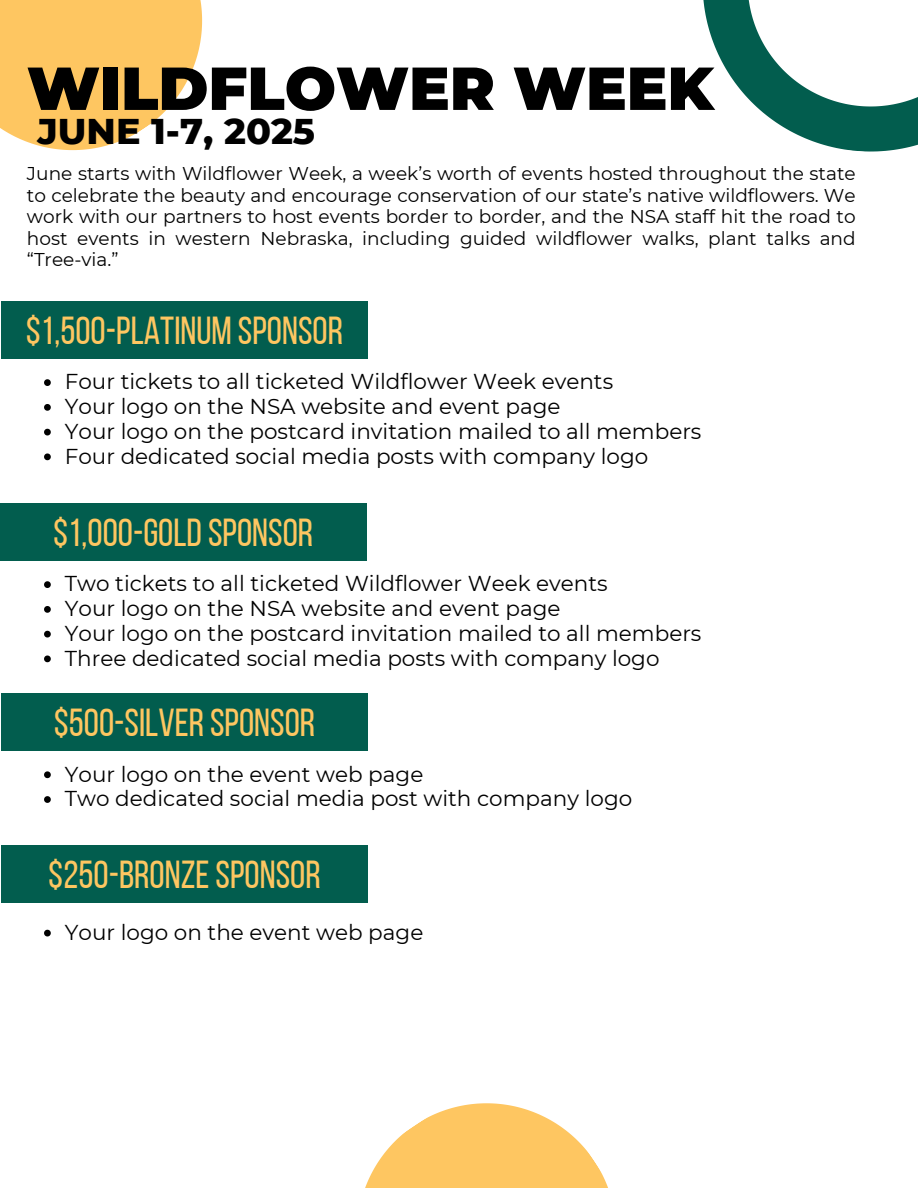
<style>
.page{position:relative;width:918px;height:1188px;background:#fff}
.page>*{position:absolute;margin:0;border:0;box-sizing:border-box;transform-origin:0 0}
.t1{font:900 60.45px "Montserrat";color:#000}
.t2{font:39px "Bebas Neue";color:#fec661}
.t3{font:800 36.45px "Montserrat";color:#000}
.t4{font:21.45px "Montserrat";color:#000}
.t5{font:18.45px/21.3px "Montserrat";color:#000;text-align:justify}
</style>
<div class="page">
<svg style="left:0;top:0;width:203px;height:151px;background:#fecd76"></svg>
<svg style="left:365px;top:1103px;width:243px;height:85px;fill:#fec661"></svg>
<svg style="left:703px;top:0;width:215px;height:152px"></svg>
<div style="left:1px;top:301px;width:367px;height:57px;background:#025d4e"></div>
<svg style="left:44px;top:379px;width:7px;height:7px"></svg>
<svg style="left:44px;top:404px;width:7px;height:7px"></svg>
<svg style="left:44px;top:429px;width:7px;height:6px"></svg>
<svg style="left:44px;top:453px;width:7px;height:7px"></svg>
<div style="left:0;top:503px;width:367px;height:57px;background:#025d4e"></div>
<svg style="left:44px;top:581px;width:7px;height:7px"></svg>
<svg style="left:44px;top:606px;width:7px;height:7px"></svg>
<svg style="left:44px;top:631px;width:7px;height:7px"></svg>
<svg style="left:44px;top:656px;width:7px;height:6px"></svg>
<div style="left:1px;top:693px;width:367px;height:58px;background:#025d4e"></div>
<svg style="left:44px;top:771px;width:7px;height:7px"></svg>
<svg style="left:44px;top:796px;width:7px;height:7px"></svg>
<div style="left:1px;top:846px;width:367px;height:57px;background:#025d4e"></div>
<svg style="left:44px;top:930px;width:7px;height:6px"></svg>
<h1 class="t1" style="left:27px;top:51px;width:688px">WILDFLOWER WEEK</h1>
<h1 class="t3" style="left:38px;top:108px;width:279px">JUNE 1-7, 2025</h1>
<p class="t5" style="left:27px;top:163px;width:830px">June starts with Wildflower Week, a week’s worth of events hosted throughout the state to celebrate the beauty and encourage conservation of our state’s native wildflowers. We work with our partners to host events border to border, and the NSA staff hit the road to host events in western Nebraska, including guided wildflower walks, plant talks and “Tree-via.”</p>
<p class="t2" style="left:26px;top:315px;width:319px">$1,500-PLATINUM SPONSOR</p>
<p class="t4" style="left:65px;top:369px;width:550px">Four tickets to all ticketed Wildflower Week events</p>
<h2 class="t4" style="left:65px;top:393px;width:497px">Your logo on the NSA website and event page</h2>
<p class="t4" style="left:65px;top:418px;width:638px">Your logo on the postcard invitation mailed to all members</p>
<p class="t4" style="left:65px;top:443px;width:585px">Four dedicated social media posts with company logo</p>
<p class="t2" style="left:53px;top:517px;width:262px">$1,000-GOLDSPONSOR</p>
<p class="t4" style="left:65px;top:571px;width:544px">Two tickets to all ticketed Wildflower Week events</p>
<h2 class="t4" style="left:65px;top:595px;width:497px">Your logo on the NSA website and event page</h2>
<p class="t4" style="left:65px;top:620px;width:638px">Your logo on the postcard invitation mailed to all members</p>
<p class="t4" style="left:65px;top:645px;width:596px">Three dedicated social media posts with company logo</p>
<p class="t2" style="left:54px;top:707px;width:263px">$500-SILVERSPONSOR</p>
<p class="t4" style="left:65px;top:761px;width:360px">Your logo on the event web page</p>
<h2 class="t4" style="left:65px;top:786px;width:569px">Two dedicated social media post with company logo</h2>
<p class="t2" style="left:48px;top:859px;width:274px">$250-BRONZESPONSOR</p>
<p class="t4" style="left:65px;top:919px;width:360px">Your logo on the event web page</p>
</div>
